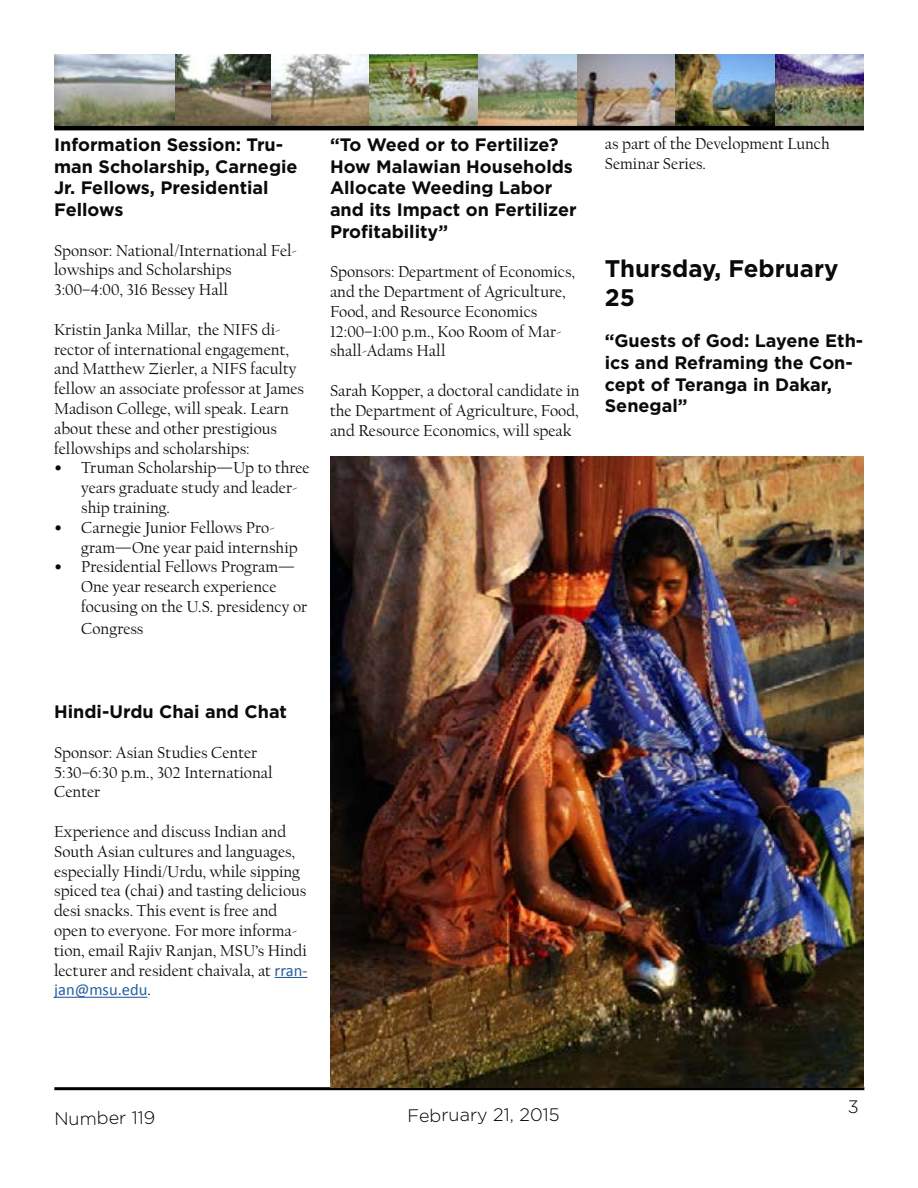
<style>
.page{position:relative;width:918px;height:1188px;background:#fff}
.page>*{position:absolute;margin:0;border:0;box-sizing:border-box;transform-origin:0 0}
.t1{font:700 24px/28.8px "Gotham";color:#0a0a0b}
.t2{font:700 18px/21.6px "Gotham";color:#0a0a0b}
.t3{font:300 18px "Gotham";letter-spacing:-.01em;color:#000}
.t4{font:16.5px/19.8px "Californian FB";color:#0a0a0b}
.t5{font:16.5px "Calibri";color:#245f9f}
.s1{font-family:"Calibri"}
.s2{font-family:"Calibri";color:#245f9f}
.s3{font-family:"Californian FB";color:#0a0a0b}
</style>
<div class="page">
<img style="left:174px;top:54px;width:690px;height:72px">
<img style="left:54px;top:54px;width:120px;height:72px">
<hr style="left:54px;top:126px;width:810px;height:4px;background:#000">
<hr style="left:54px;top:1087px;width:810px;height:3px;background:#000">
<hr style="left:275px;top:977px;width:32px;height:1px;background:#245f9f">
<hr style="left:54px;top:997px;width:93px;height:1px;background:#245f9f">
<img style="left:330px;top:457px;width:534px;height:630px">
<p class="t2" style="left:54px;top:134px;width:245px">Information Session: Tru&shy;man Scholarship, Carnegie<br>Jr. Fellows, Presidential<br>Fellows</p>
<p class="t4" style="left:54px;top:241px;width:245px">Sponsor: National/International Fel&shy;lowships and Scholarships<br>3:00–4:00, 316 Bessey Hall</p>
<p class="t4" style="left:54px;top:320px;width:252px">Kristin Janka Millar, the NIFS di&shy;rector of international engagement, and Matthew Zierler, a NIFS faculty fellow an associate professor at James Madison College, will speak. Learn about these and other prestigious fellowships and scholarships:</p>
<p class="t4" style="left:81px;top:459px;width:230px;text-indent:-27px"><span class="s1">•</span> Truman Scholarship—Up to three years graduate study and leader&shy;ship training.</p>
<p class="t4" style="left:81px;top:518px;width:218px;text-indent:-27px"><span class="s1">•</span> Carnegie Junior Fellows Pro&shy;gram—One year paid internship</p>
<p class="t4" style="left:81px;top:558px;width:228px;text-indent:-27px"><span class="s1">•</span> Presidential Fellows Program—<br>One year research experience focusing on the U.S. presidency or</p>
<p class="t4" style="left:81px;top:619px;width:64px">Congress</p>
<p class="t2" style="left:330px;top:134px;width:248px">“To Weed or to Fertilize?<br>How Malawian Households<br>Allocate Weeding Labor and its Impact on Fertilizer<br>Profitability”</p>
<p class="t4" style="left:330px;top:262px;width:247px">Sponsors: Department of Economics, and the Department of Agriculture,<br>Food, and Resource Economics<br>12:00–1:00 p.m., Koo Room of Mar&shy;shall-Adams Hall</p>
<p class="t4" style="left:330px;top:381px;width:251px;text-align:justify">Sarah Kopper, a doctoral candidate in the Department of Agriculture, Food, and Resource Economics, will speak</p>
<p class="t4" style="left:605px;top:135px;width:227px">as part of the Development Lunch<br>Seminar Series.</p>
<h1 class="t1" style="left:605px;top:254px;width:235px">Thursday, February<br>25</h1>
<p class="t2" style="left:605px;top:330px;width:260px">“Guests of God: Layene Eth&shy;ics and Reframing the Con&shy;cept of Teranga in Dakar,<br>Senegal”</p>
<p class="t2" style="left:54px;top:701px;width:234px">Hindi-Urdu Chai and Chat</p>
<p class="t4" style="left:54px;top:743px;width:220px">Sponsor: Asian Studies Center<br>5:30–6:30 p.m., 302 International<br>Center</p>
<p class="t4" style="left:54px;top:822px;width:255px">Experience and discuss Indian and South Asian cultures and languages, especially Hindi/Urdu, while sipping spiced tea (chai) and tasting delicious desi snacks. This event is free and open to everyone. For more informa&shy;tion, email Rajiv Ranjan, MSU’s Hindi lecturer and resident chaivala, at <span class="s2">rran-</span></p>
<p class="t5" style="left:54px;top:979px;width:98px">jan@msu.edu<span class="s3">.</span></p>
<p class="t3" style="left:54px;top:1107px;width:103px">Number 119</p>
<p class="t3" style="left:408px;top:1103px;width:154px">February 21, 2015</p>
<p class="t3" style="left:848px;top:1095px;width:12px">3</p>
</div>
